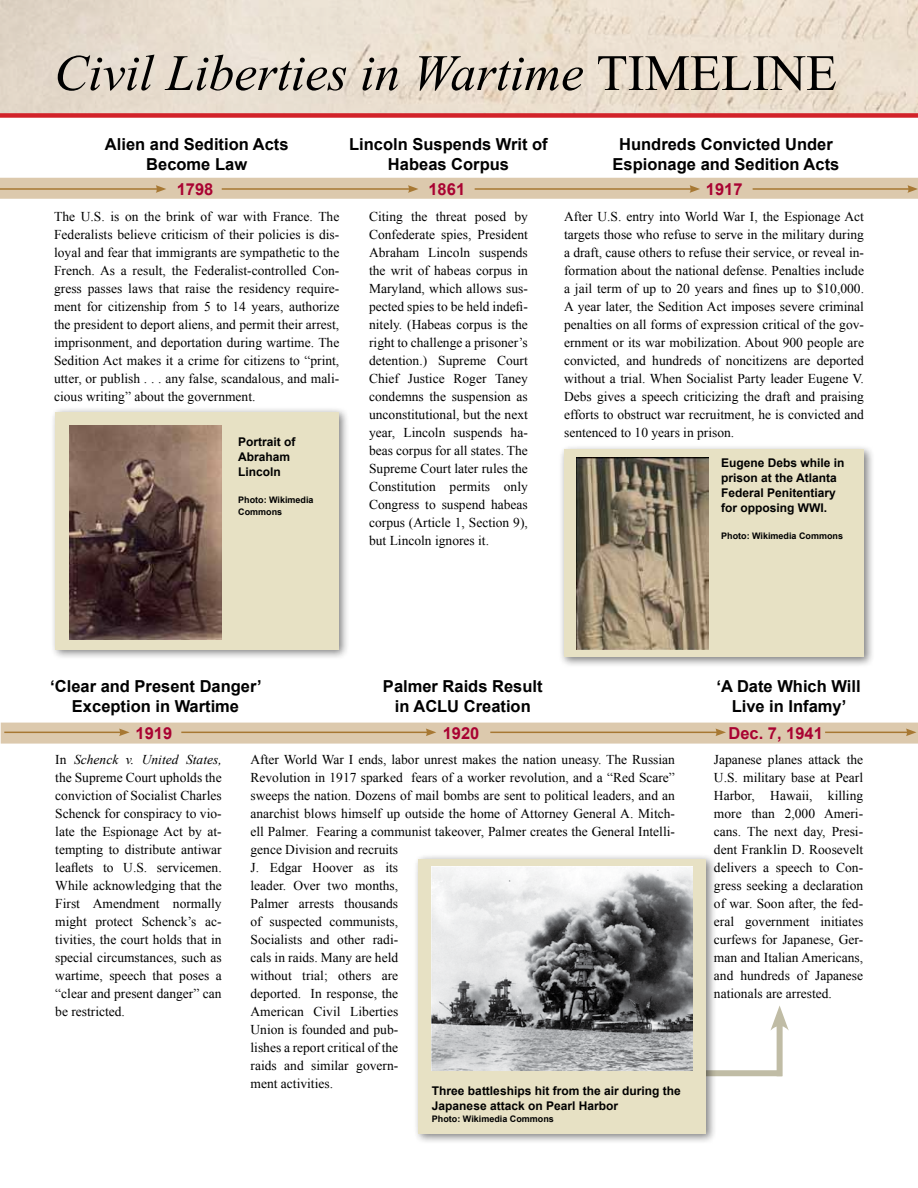
<style>
.page{position:relative;width:918px;height:1188px;background:#fff}
.page>*{position:absolute;margin:0;border:0;box-sizing:border-box;transform-origin:0 0}
.t1{font:italic 51px "Times New Roman";color:#000}
.t2{font:700 16.5px/19.8px "Arial";color:#000;text-align:center}
.t3{font:700 16.5px "Arial";color:#a90232}
.t4{font:13.5px/18px "Times New Roman";color:#000;text-align:justify}
.t5{font:700 12px/15px "Arial";color:#000}
.t6{font:700 9px/12px "Arial";color:#000}
.s1{font-style:normal}
.s2{font-style:italic}
</style>
<div class="page">
<div style="left:535px;top:1070px;width:247px;height:6px;background:#c0bca5"></div>
<div style="left:559px;top:444px;width:316px;height:224px;background:#000;opacity:.5"></div>
<div style="left:564px;top:449px;width:300px;height:208px;background:#e7e1c4"></div>
<div style="left:0;top:178px;width:918px;height:21px;background:#dcc9ad"></div>
<div style="left:50px;top:406px;width:300px;height:255px;background:#000;opacity:.5"></div>
<div style="left:55px;top:412px;width:284px;height:238px;background:#e7e1c4"></div>
<img style="left:0;top:0;width:918px;height:113px">
<hr style="left:0;top:188px;width:158px;height:2px;background:#a77833">
<svg style="left:156px;top:185px;width:10px;height:8px"></svg>
<hr style="left:222px;top:188px;width:188px;height:2px;background:#a77833">
<svg style="left:408px;top:185px;width:10px;height:8px"></svg>
<hr style="left:475px;top:188px;width:217px;height:2px;background:#a77833">
<svg style="left:690px;top:185px;width:10px;height:8px"></svg>
<hr style="left:753px;top:188px;width:157px;height:2px;background:#a77833">
<svg style="left:907px;top:185px;width:11px;height:8px"></svg>
<div style="left:0;top:113px;width:918px;height:5px;background:#d22229"></div>
<div style="left:1px;top:723px;width:917px;height:21px;background:#dcc9ad"></div>
<hr style="left:490px;top:732px;width:228px;height:1px;background:#a77833">
<svg style="left:715px;top:729px;width:11px;height:7px"></svg>
<hr style="left:4px;top:732px;width:117px;height:1px;background:#a77833">
<svg style="left:119px;top:729px;width:11px;height:7px"></svg>
<div style="left:413px;top:854px;width:304px;height:291px;background:#000;opacity:.5"></div>
<div style="left:418px;top:859px;width:288px;height:275px;background:#e7e1c4"></div>
<img style="left:576px;top:458px;width:133px;height:192px">
<img style="left:69px;top:425px;width:153px;height:214px">
<img style="left:432px;top:866px;width:260px;height:205px">
<div style="left:777px;top:1020px;width:6px;height:56px;background:#c0bca5"></div>
<svg style="left:770px;top:1006px;width:19px;height:25px"></svg>
<hr style="left:181px;top:732px;width:247px;height:1px;background:#a77833">
<svg style="left:426px;top:729px;width:10px;height:7px"></svg>
<hr style="left:825px;top:732px;width:83px;height:1px;background:#a77833">
<svg style="left:906px;top:729px;width:10px;height:7px"></svg>
<h1 class="t1" style="left:54px;top:38px;width:784px">Civil Liberties in Wartime <span class="s1">TIMELINE</span></h1>
<p class="t2" style="left:105px;top:135px;width:185px">Alien and Sedition Acts<br>Become Law</p>
<p class="t2" style="left:349px;top:135px;width:200px">Lincoln Suspends Writ of<br>Habeas Corpus</p>
<p class="t2" style="left:613px;top:135px;width:228px">Hundreds Convicted Under<br>Espionage and Sedition Acts</p>
<p class="t4" style="left:54px;top:207px;width:287px">The U.S. is on the brink of war with France. The Federalists believe criticism of their policies is dis&shy;loyal and fear that immigrants are sympathetic to the French. As a result, the Federalist-controlled Con&shy;gress passes laws that raise the residency require&shy;ment for citizenship from 5 to 14 years, authorize the president to deport aliens, and permit their arrest, imprisonment, and deportation during wartime. The Sedition Act makes it a crime for citizens to “print, utter, or publish . . . any false, scandalous, and mali&shy;cious writing” about the government.</p>
<p class="t4" style="left:369px;top:207px;width:160px">Citing the threat posed by Confederate spies, President Abraham Lincoln suspends the writ of habeas corpus in Maryland, which allows sus&shy;pected spies to be held indefi&shy;nitely. (Habeas corpus is the right to challenge a prisoner’s detention.) Supreme Court Chief Justice Roger Taney condemns the suspension as unconstitutional, but the next year, Lincoln suspends ha&shy;beas corpus for all states. The Supreme Court later rules the Constitution permits only Congress to suspend habeas corpus (Article 1, Section 9), but Lincoln ignores it.</p>
<p class="t4" style="left:564px;top:207px;width:301px">After U.S. entry into World War I, the Espionage Act targets those who refuse to serve in the military during a draft, cause others to refuse their service, or reveal in&shy;formation about the national defense. Penalties include a jail term of up to 20 years and fines up to $10,000.<br>A year later, the Sedition Act imposes severe criminal penalties on all forms of expression critical of the gov&shy;ernment or its war mobilization. About 900 people are convicted, and hundreds of noncitizens are deported without a trial. When Socialist Party leader Eugene V.<br>Debs gives a speech criticizing the draft and praising efforts to obstruct war recruitment, he is convicted and sentenced to 10 years in prison.</p>
<p class="t3" style="left:177px;top:179px;width:38px">1798</p>
<p class="t3" style="left:428px;top:179px;width:38px">1861</p>
<p class="t3" style="left:706px;top:179px;width:38px">1917</p>
<p class="t5" style="left:238px;top:434px;width:59px">Portrait of<br>Abraham<br>Lincoln</p>
<p class="t6" style="left:238px;top:494px;width:77px">Photo: Wikimedia<br>Commons</p>
<p class="t5" style="left:721px;top:455px;width:125px">Eugene Debs while in prison at the Atlanta<br>Federal Penitentiary for opposing WWI.</p>
<p class="t6" style="left:721px;top:530px;width:123px">Photo: Wikimedia Commons</p>
<p class="t2" style="left:50px;top:677px;width:213px">‘Clear and Present Danger’<br>Exception in Wartime</p>
<p class="t4" style="left:55px;top:750px;width:168px">In <span class="s2">Schenck v. United States, </span>the Supreme Court upholds the conviction of Socialist Charles Schenck for conspiracy to vio&shy;late the Espionage Act by at&shy;tempting to distribute antiwar leaflets to U.S. servicemen.<br>While acknowledging that the First Amendment normally might protect Schenck’s ac&shy;tivities, the court holds that in special circumstances, such as wartime, speech that poses a “clear and present danger” can be restricted.</p>
<p class="t2" style="left:383px;top:677px;width:161px">Palmer Raids Result in ACLU Creation</p>
<p class="t2" style="left:717px;top:677px;width:146px">‘A Date Which Will<br>Live in Infamy’</p>
<p class="t4" style="left:714px;top:750px;width:151px">Japanese planes attack the U.S. military base at Pearl Harbor, Hawaii, killing more than 2,000 Ameri&shy;cans. The next day, Presi&shy;dent Franklin D. Roosevelt delivers a speech to Con&shy;gress seeking a declaration of war. Soon after, the fed&shy;eral government initiates curfews for Japanese, Ger&shy;man and Italian Americans, and hundreds of Japanese nationals are arrested.</p>
<p class="t3" style="left:136px;top:722px;width:38px">1919</p>
<p class="t3" style="left:443px;top:722px;width:38px">1920</p>
<p class="t3" style="left:728px;top:722px;width:96px">Dec. 7, 1941</p>
<p class="t4" style="left:251px;top:750px;width:426px;text-align:left">After World War I ends, labor unrest makes the nation uneasy. The Russian Revolution in 1917 sparked fears of a worker revolution, and a “Red Scare” sweeps the nation. Dozens of mail bombs are sent to political leaders, and an anarchist blows himself up outside the home of Attorney General A. Mitch&shy;ell Palmer. Fearing a communist takeover, Palmer creates the General Intelli&shy;gence Division and recruits<br>J. Edgar Hoover as its<br>leader. Over two months,<br>Palmer arrests thousands<br>of suspected communists,<br>Socialists and other radi-<br>cals in raids. Many are held<br>without trial; others are<br>deported. In response, the<br>American Civil Liberties<br>Union is founded and pub-<br>lishes a report critical of the<br>raids and similar govern-<br>ment activities.</p>
<p class="t5" style="left:432px;top:1084px;width:250px">Three battleships hit from the air during the<br>Japanese attack on Pearl Harbor</p>
<p class="t6" style="left:432px;top:1113px;width:123px">Photo: Wikimedia Commons</p>
</div>
